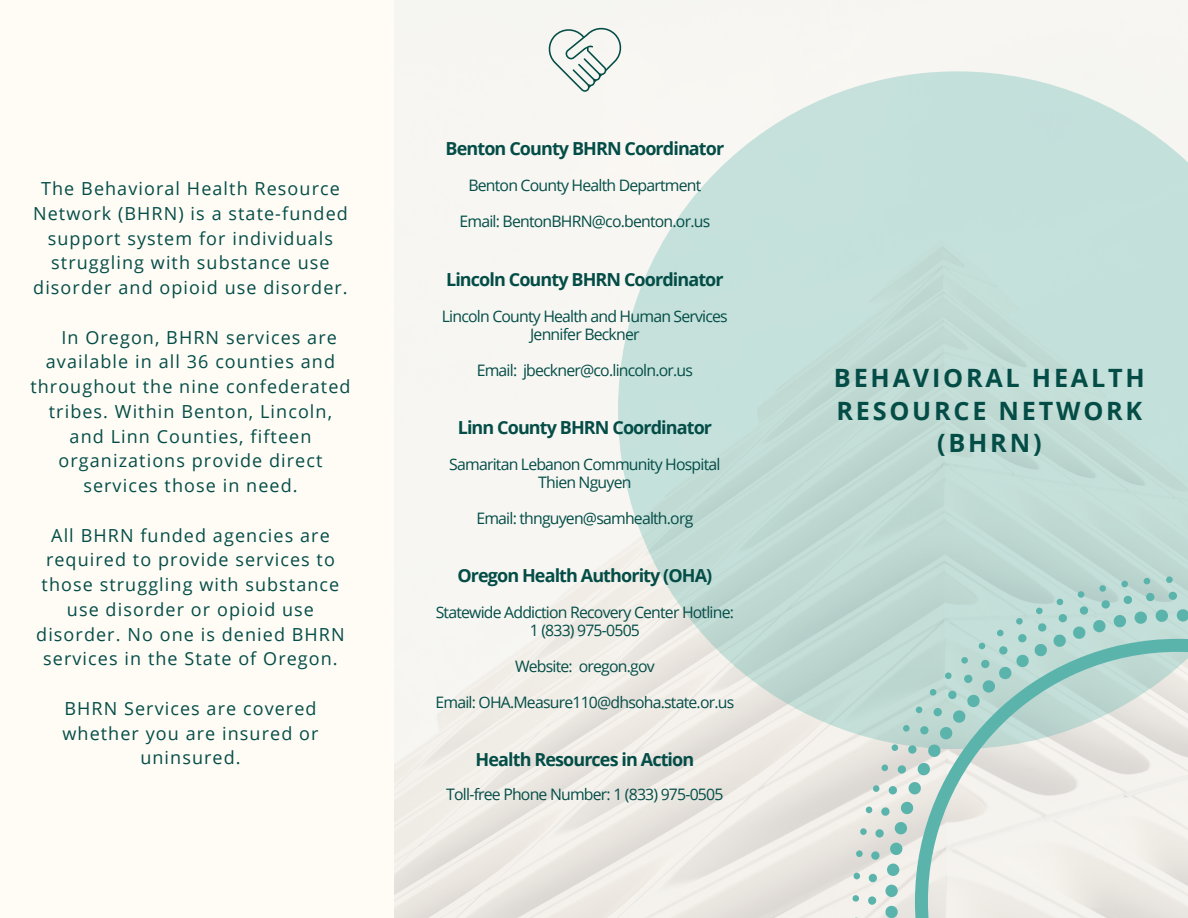
<style>
.page{position:relative;width:1188px;height:918px;background:#fffbf5}
.page>*{position:absolute;margin:0;border:0;box-sizing:border-box;transform-origin:0 0}
.t1{font:700 25.2px/32.7px "Open Sans";letter-spacing:.11em;color:#044d47;text-align:center}
.t2{font:18px/24.8px "Open Sans";letter-spacing:.06em;color:#044d47;text-align:center}
.t3{font:700 18px "Open Sans";letter-spacing:-.05em;color:#044d47}
.t4{font:15.75px "Open Sans";letter-spacing:-.05em;color:#044d47}
</style>
<div class="page">
<img style="left:394px;top:69px;width:699px;height:849px">
<svg style="left:618px;top:71px;width:570px;height:678px;background:#cae0db"></svg>
<svg style="left:853px;top:576px;width:335px;height:342px"></svg>
<svg style="left:547px;top:27px;width:76px;height:65px"></svg>
<h2 class="t2" style="left:33px;top:176px;width:316px">The Behavioral Health Resource<br>Network (BHRN) is a state-funded support system for individuals struggling with substance use disorder and opioid use disorder.</h2>
<p class="t2" style="left:61px;top:324px;width:277px">In Oregon, BHRN services are</p>
<p class="t2" style="left:46px;top:349px;width:291px">available in all 36 counties and</p>
<p class="t2" style="left:30px;top:374px;width:322px">throughout the nine confederated</p>
<p class="t2" style="left:49px;top:398px;width:285px">tribes. Within Benton, Lincoln,</p>
<p class="t2" style="left:70px;top:423px;width:243px">and Linn Counties, fifteen</p>
<p class="t2" style="left:59px;top:448px;width:265px">organizations provide direct</p>
<p class="t2" style="left:83px;top:473px;width:216px">services those in need.</p>
<p class="t2" style="left:36px;top:522px;width:310px">All BHRN funded agencies are required to provide services to those struggling with substance use disorder or opioid use disorder. No one is denied BHRN services in the State of Oregon.</p>
<p class="t2" style="left:62px;top:695px;width:258px">BHRN Services are covered whether you are insured or uninsured.</p>
<p class="t3" style="left:446px;top:135px;width:280px">Benton County BHRN Coordinator</p>
<h3 class="t4" style="left:468px;top:174px;width:235px">Benton County Health Department</h3>
<h3 class="t4" style="left:460px;top:210px;width:252px">Email: BentonBHRN@co.benton.or.us</h3>
<h3 class="t3" style="left:446px;top:267px;width:279px">Lincoln County BHRN Coordinator</h3>
<p class="t4" style="left:442px;top:306px;width:287px">Lincoln County Health and Human Services</p>
<p class="t4" style="left:530px;top:324px;width:111px">Jennifer Beckner</p>
<p class="t4" style="left:477px;top:360px;width:218px">Email: jbeckner@co.lincoln.or.us</p>
<h1 class="t3" style="left:458px;top:414px;width:256px">Linn County BHRN Coordinator</h1>
<p class="t4" style="left:449px;top:453px;width:273px">Samaritan Lebanon Community Hospital</p>
<p class="t4" style="left:538px;top:471px;width:95px">Thien Nguyen</p>
<p class="t4" style="left:476px;top:507px;width:219px">Email: thnguyen@samhealth.org</p>
<p class="t3" style="left:457px;top:563px;width:256px">Oregon Health Authority (OHA)</p>
<p class="t4" style="left:436px;top:601px;width:300px">Statewide Addiction Recovery Center Hotline:</p>
<p class="t4" style="left:530px;top:619px;width:112px">1 (833) 975-0505</p>
<p class="t4" style="left:515px;top:655px;width:141px">Website: oregon.gov</p>
<p class="t4" style="left:435px;top:691px;width:300px">Email: OHA.Measure110@dhsoha.state.or.us</p>
<p class="t3" style="left:476px;top:746px;width:220px">Health Resources in Action</p>
<p class="t4" style="left:446px;top:784px;width:279px">Toll-free Phone Number: 1 (833) 975-0505</p>
<p class="t1" style="left:834px;top:361px;width:312px">BEHAVIORAL HEALTH<br>RESOURCE NETWORK (BHRN)</p>
</div>
